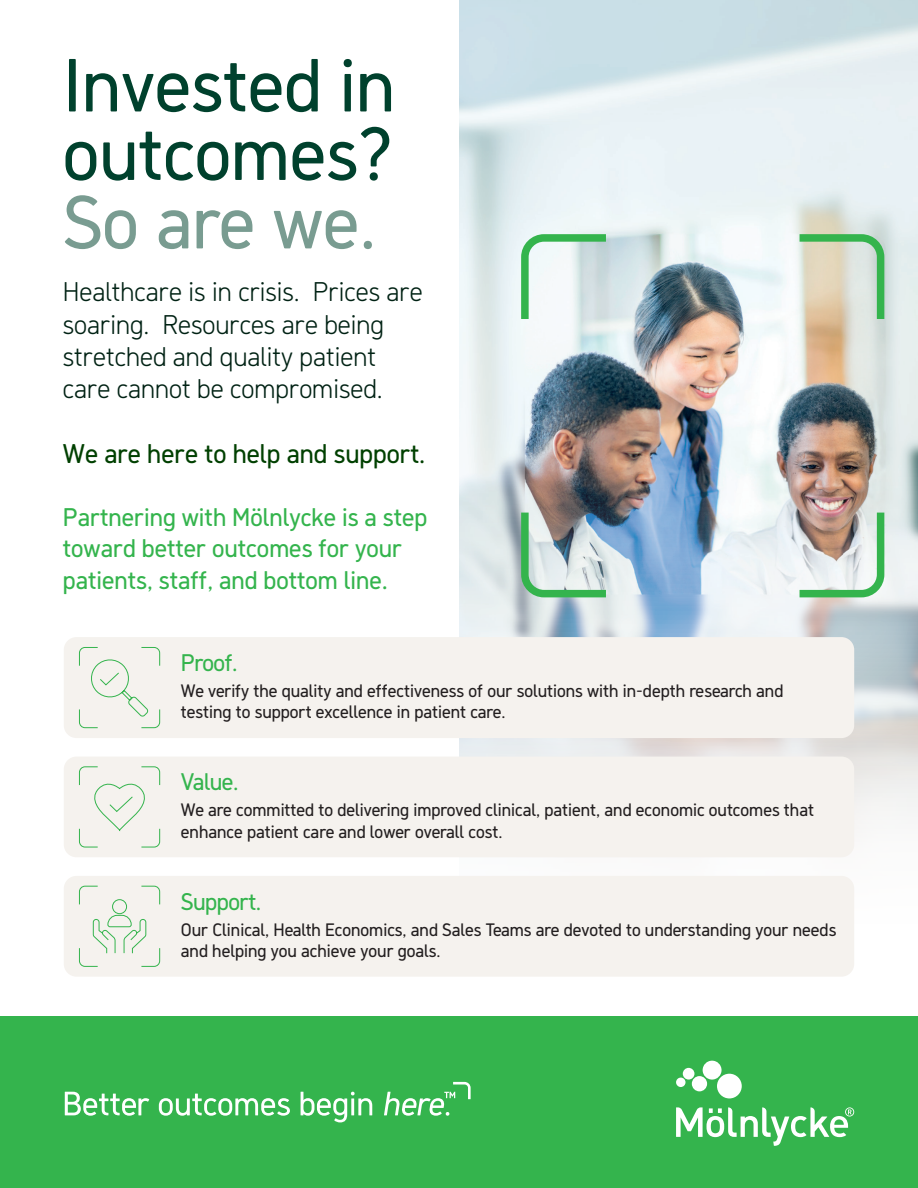
<style>
.page{position:relative;width:918px;height:1188px;background:#fff}
.page>*{position:absolute;margin:0;border:0;box-sizing:border-box;transform-origin:0 0}
.body_headlines{font:75px/68.6px "Molnlycke Sans";color:#00412d;text-align:justify}
.body_headlines-2{font:300 27px/32.2px "Molnlycke Sans";color:#002214}
.body_headlines-3{font:27px "Molnlycke Sans";color:#004000}
.body_headlines-4{font:25.5px/31.2px "Molnlycke Sans";color:#34b44d}
.Sub_copy_green{font:24px "Molnlycke Sans";letter-spacing:-.02em;color:#34b44d}
.Small_body_copy{font:18px/21.6px "Molnlycke Sans";color:#231f20}
.body_headlines-5{font:18px/21.6px "Molnlycke Sans";color:#231f20}
.s1{color:#799c91}
.s2{font-size:27px}
</style>
<div class="page">
<img style="left:459px;top:0;width:459px;height:723px">
<svg style="left:459px;top:723px;width:459px;height:162px"></svg>
<img style="left:517px;top:230px;width:371px;height:371px">
<div style="left:64px;top:637px;width:790px;height:101px;background:#f5f2ee;border-radius:13px"></div>
<svg style="left:79px;top:647px;width:81px;height:81px"></svg>
<div style="left:64px;top:757px;width:790px;height:100px;background:#f5f2ee;border-radius:13px"></div>
<svg style="left:79px;top:766px;width:81px;height:82px"></svg>
<div style="left:64px;top:876px;width:790px;height:101px;background:#f5f2ee;border-radius:13px"></div>
<svg style="left:79px;top:886px;width:81px;height:81px"></svg>
<div style="left:0;top:1016px;width:918px;height:172px;background:#34b44d"></div>
<svg style="left:65px;top:1092px;width:84px;height:24px"></svg>
<svg style="left:159px;top:1094px;width:131px;height:22px"></svg>
<svg style="left:301px;top:1092px;width:71px;height:30px"></svg>
<svg style="left:384px;top:1082px;width:87px;height:34px"></svg>
<svg style="left:676px;top:1061px;width:178px;height:85px"></svg>
<p class="body_headlines" style="left:63px;top:50px;width:334px">Invested in outcomes?<br><span class="s1">So are we.</span></p>
<p class="body_headlines-2" style="left:63px;top:276px;width:361px">Healthcare is in crisis. Prices are soaring. Resources are being stretched and quality patient care cannot be compromised.</p>
<p class="body_headlines-3" style="left:63px;top:438px;width:364px">We are here to help and support.</p>
<p class="body_headlines-4" style="left:63px;top:501px;width:366px">Partnering with Mölnlycke is a step toward better outcomes for your patients, staff, and bottom line<span class="s2">.</span></p>
<p class="Sub_copy_green" style="left:181px;top:648px;width:58px">Proof.</p>
<p class="body_headlines-5" style="left:181px;top:679px;width:604px">We verify the quality and effectiveness of our solutions with in-depth research and testing to support excellence in patient care.</p>
<p class="Sub_copy_green" style="left:181px;top:768px;width:59px">Value.</p>
<p class="Small_body_copy" style="left:181px;top:799px;width:635px">We are committed to delivering improved clinical, patient, and economic outcomes that enhance patient care and lower overall cost.</p>
<p class="Sub_copy_green" style="left:181px;top:887px;width:82px">Support.</p>
<p class="Small_body_copy" style="left:181px;top:918px;width:657px">Our Clinical, Health Economics, and Sales Teams are devoted to understanding your needs and helping you achieve your goals.</p>
</div>
